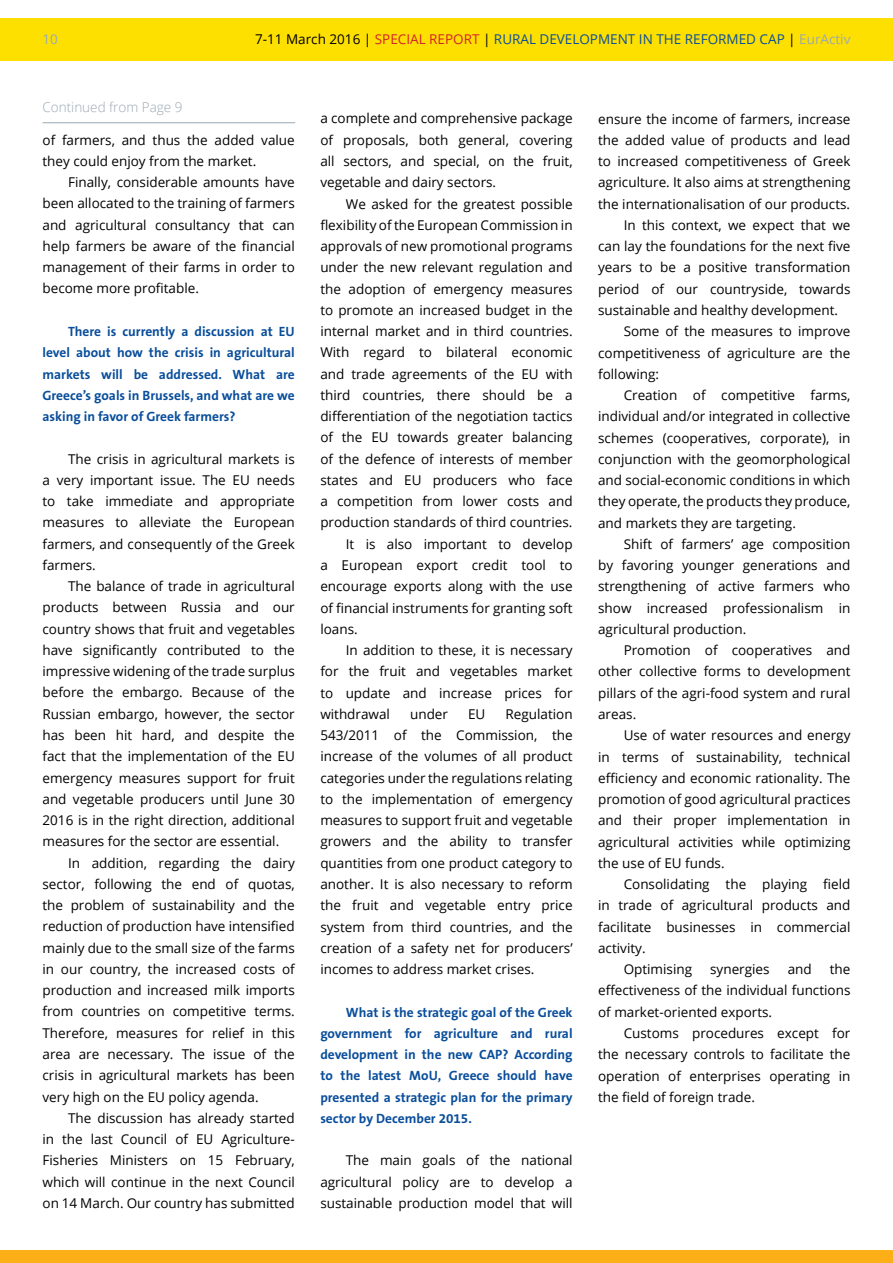
<style>
.page{position:relative;width:893px;height:1263px;background:#fff}
.page>*{position:absolute;margin:0;border:0;box-sizing:border-box;transform-origin:0 0}
.t1{font:13.5px/21.3px "Open Sans";color:#000;text-align:justify}
.t2{font:700 13.5px/21.3px "The Sans B7";color:#0a4e9b;text-align:justify}
.t3{font:13.5px "Open Sans";color:#0a4e9b}
.t4{font:300 13.5px "Open Sans";color:#9aa9b1}
.t5{font:13.5px "Open Sans";color:#9aa9b1}
.s1{color:#000}
.s2{color:#d2232a}
.s3{color:#9aa9b1}
</style>
<div class="page">
<div style="left:0;top:18px;width:893px;height:42px;background:#fee000"></div>
<div style="left:0;top:1250px;width:893px;height:13px;background:#fcaf17"></div>
<hr style="left:43px;top:122px;width:252px;height:1px;background:#9aa9b1">
<p class="t5" style="left:43px;top:30px;width:17px">10</p>
<p class="t3" style="left:255px;top:30px;width:597px"><span class="s1">7-11 March 2016 |</span> <span class="s2">SPECIAL REPORT</span> <span class="s1">|</span> RURAL DEVELOPMENT IN THE REFORMED CAP <span class="s1">|</span> <span class="s3">EurActiv</span></p>
<p class="t4" style="left:43px;top:98px;width:142px">Continued from Page 9</p>
<p class="t1" style="left:43px;top:129px;width:254px">of farmers, and thus the added value they could enjoy from the market.</p>
<p class="t1" style="left:43px;top:171px;width:254px;text-indent:26px">Finally, considerable amounts have been allocated to the training of farmers and agricultural consultancy that can help farmers be aware of the financial management of their farms in order to become more profitable.</p>
<p class="t2" style="left:43px;top:321px;width:254px;text-indent:26px">There is currently a discussion at EU level about how the crisis in agricultural markets will be addressed. What are Greece’s goals in Brussels, and what are we asking in favor of Greek farmers?</p>
<p class="t1" style="left:43px;top:448px;width:254px;text-indent:26px">The crisis in agricultural markets is a very important issue. The EU needs to take immediate and appropriate measures to alleviate the European farmers, and consequently of the Greek farmers.</p>
<p class="t1" style="left:43px;top:575px;width:254px;text-indent:26px">The balance of trade in agricultural products between Russia and our country shows that fruit and vegetables have significantly contributed to the impressive widening of the trade surplus before the embargo. Because of the Russian embargo, however, the sector has been hit hard, and despite the fact that the implementation of the EU emergency measures support for fruit and vegetable producers until June 30<br>2016 is in the right direction, additional measures for the sector are essential.</p>
<p class="t1" style="left:43px;top:852px;width:254px;text-indent:26px">In addition, regarding the dairy sector, following the end of quotas, the problem of sustainability and the reduction of production have intensified mainly due to the small size of the farms in our country, the increased costs of production and increased milk imports from countries on competitive terms.<br>Therefore, measures for relief in this area are necessary. The issue of the crisis in agricultural markets has been very high on the EU policy agenda.</p>
<p class="t1" style="left:43px;top:1107px;width:254px;text-indent:26px">The discussion has already started in the last Council of EU Agriculture-Fisheries Ministers on 15 February, which will continue in the next Council on 14 March. Our country has submitted</p>
<p class="t1" style="left:320px;top:108px;width:254px">a complete and comprehensive package of proposals, both general, covering all sectors, and special, on the fruit, vegetable and dairy sectors.</p>
<p class="t1" style="left:346px;top:193px;width:228px">We asked for the greatest possible</p>
<p class="t1" style="left:320px;top:214px;width:254px">flexibility of the European Commission in</p>
<p class="t1" style="left:320px;top:235px;width:254px">approvals of new promotional programs</p>
<p class="t1" style="left:320px;top:256px;width:254px">under the new relevant regulation and</p>
<p class="t1" style="left:320px;top:278px;width:254px">the adoption of emergency measures</p>
<p class="t1" style="left:320px;top:299px;width:254px">to promote an increased budget in the</p>
<p class="t1" style="left:320px;top:320px;width:254px">internal market and in third countries.</p>
<p class="t1" style="left:320px;top:341px;width:254px">With regard to bilateral economic</p>
<p class="t1" style="left:320px;top:363px;width:254px">and trade agreements of the EU with</p>
<p class="t1" style="left:320px;top:384px;width:254px">third countries, there should be a</p>
<p class="t1" style="left:320px;top:405px;width:254px">differentiation of the negotiation tactics</p>
<p class="t1" style="left:320px;top:426px;width:254px">of the EU towards greater balancing</p>
<p class="t1" style="left:320px;top:448px;width:254px">of the defence of interests of member</p>
<p class="t1" style="left:320px;top:469px;width:254px">states and EU producers who face</p>
<p class="t1" style="left:320px;top:490px;width:254px">a competition from lower costs and</p>
<p class="t1" style="left:320px;top:512px;width:254px">production standards of third countries.</p>
<p class="t1" style="left:346px;top:533px;width:228px">It is also important to develop</p>
<p class="t1" style="left:320px;top:554px;width:254px">a European export credit tool to</p>
<p class="t1" style="left:320px;top:575px;width:254px">encourage exports along with the use</p>
<p class="t1" style="left:320px;top:597px;width:254px">of financial instruments for granting soft</p>
<p class="t1" style="left:320px;top:618px;width:39px">loans.</p>
<p class="t1" style="left:346px;top:639px;width:228px">In addition to these, it is necessary</p>
<p class="t1" style="left:320px;top:660px;width:254px">for the fruit and vegetables market</p>
<p class="t1" style="left:320px;top:682px;width:254px">to update and increase prices for</p>
<p class="t1" style="left:320px;top:703px;width:71px">withdrawal</p>
<p class="t1" style="left:410px;top:703px;width:39px">under</p>
<p class="t1" style="left:468px;top:703px;width:19px">EU</p>
<p class="t1" style="left:320px;top:703px;width:254px;text-indent:185px">Regulation 543/2011 of the Commission, the increase of the volumes of all product categories under the regulations relating to the implementation of emergency measures to support fruit and vegetable growers and the ability to transfer quantities from one product category to another. It is also necessary to reform the fruit and vegetable entry price system from third countries, and the creation of a safety net for producers’ incomes to address market crises.</p>
<p class="t2" style="left:320px;top:1002px;width:254px;text-indent:26px">What is the strategic goal of the Greek government for agriculture and rural development in the new CAP? According to the latest MoU, Greece should have presented a strategic plan for the primary sector by December 2015.</p>
<p class="t1" style="left:320px;top:1149px;width:254px;text-indent:26px">The main goals of the national agricultural policy are to develop a sustainable production model that will</p>
<p class="t1" style="left:598px;top:108px;width:254px">ensure the income of farmers, increase</p>
<p class="t1" style="left:598px;top:129px;width:254px">the added value of products and lead</p>
<p class="t1" style="left:598px;top:150px;width:254px">to increased competitiveness of Greek</p>
<p class="t1" style="left:598px;top:171px;width:254px">agriculture. It also aims at strengthening</p>
<p class="t1" style="left:598px;top:193px;width:253px">the internationalisation of our products.</p>
<p class="t1" style="left:624px;top:214px;width:228px">In this context, we expect that we</p>
<p class="t1" style="left:598px;top:235px;width:254px">can lay the foundations for the next five</p>
<p class="t1" style="left:598px;top:257px;width:254px">years to be a positive transformation</p>
<p class="t1" style="left:598px;top:278px;width:254px">period of our countryside, towards</p>
<p class="t1" style="left:598px;top:299px;width:241px">sustainable and healthy development.</p>
<p class="t1" style="left:624px;top:320px;width:228px">Some of the measures to improve</p>
<p class="t1" style="left:598px;top:342px;width:254px">competitiveness of agriculture are the</p>
<p class="t1" style="left:598px;top:363px;width:62px">following:</p>
<p class="t1" style="left:624px;top:384px;width:228px">Creation of competitive farms,</p>
<p class="t1" style="left:598px;top:405px;width:254px">individual and/or integrated in collective</p>
<p class="t1" style="left:598px;top:427px;width:254px">schemes (cooperatives, corporate), in</p>
<p class="t1" style="left:598px;top:448px;width:254px">conjunction with the geomorphological</p>
<p class="t1" style="left:598px;top:469px;width:254px">and social-economic conditions in which</p>
<p class="t1" style="left:598px;top:490px;width:254px">they operate, the products they produce,</p>
<p class="t1" style="left:598px;top:512px;width:199px">and markets they are targeting.</p>
<p class="t1" style="left:624px;top:533px;width:228px">Shift of farmers’ age composition</p>
<p class="t1" style="left:598px;top:554px;width:254px">by favoring younger generations and</p>
<p class="t1" style="left:598px;top:575px;width:254px">strengthening of active farmers who</p>
<p class="t1" style="left:598px;top:597px;width:254px">show increased professionalism in</p>
<p class="t1" style="left:598px;top:618px;width:150px">agricultural production.</p>
<p class="t1" style="left:624px;top:639px;width:228px">Promotion of cooperatives and</p>
<p class="t1" style="left:598px;top:661px;width:254px">other collective forms to development</p>
<p class="t1" style="left:598px;top:682px;width:254px">pillars of the agri-food system and rural</p>
<p class="t1" style="left:598px;top:703px;width:40px">areas.</p>
<p class="t1" style="left:624px;top:724px;width:228px">Use of water resources and energy</p>
<p class="t1" style="left:598px;top:746px;width:254px">in terms of sustainability, technical</p>
<p class="t1" style="left:598px;top:767px;width:254px">efficiency and economic rationality. The</p>
<p class="t1" style="left:598px;top:788px;width:254px">promotion of good agricultural practices</p>
<p class="t1" style="left:598px;top:809px;width:254px">and their proper implementation in</p>
<p class="t1" style="left:598px;top:831px;width:254px">agricultural activities while optimizing</p>
<p class="t1" style="left:598px;top:852px;width:128px">the use of EU funds.</p>
<p class="t1" style="left:624px;top:873px;width:228px">Consolidating the playing field</p>
<p class="t1" style="left:598px;top:894px;width:254px">in trade of agricultural products and</p>
<p class="t1" style="left:598px;top:916px;width:254px">facilitate businesses in commercial</p>
<p class="t1" style="left:598px;top:937px;width:49px">activity.</p>
<p class="t1" style="left:624px;top:958px;width:70px">Optimising</p>
<p class="t1" style="left:710px;top:958px;width:61px">synergies</p>
<p class="t1" style="left:788px;top:958px;width:26px">and</p>
<p class="t1" style="left:598px;top:958px;width:254px;text-indent:232px">the effectiveness of the individual functions of market-oriented exports.</p>
<p class="t1" style="left:598px;top:1022px;width:254px;text-indent:26px">Customs procedures except for the necessary controls to facilitate the operation of enterprises operating in the field of foreign trade.</p>
</div>
